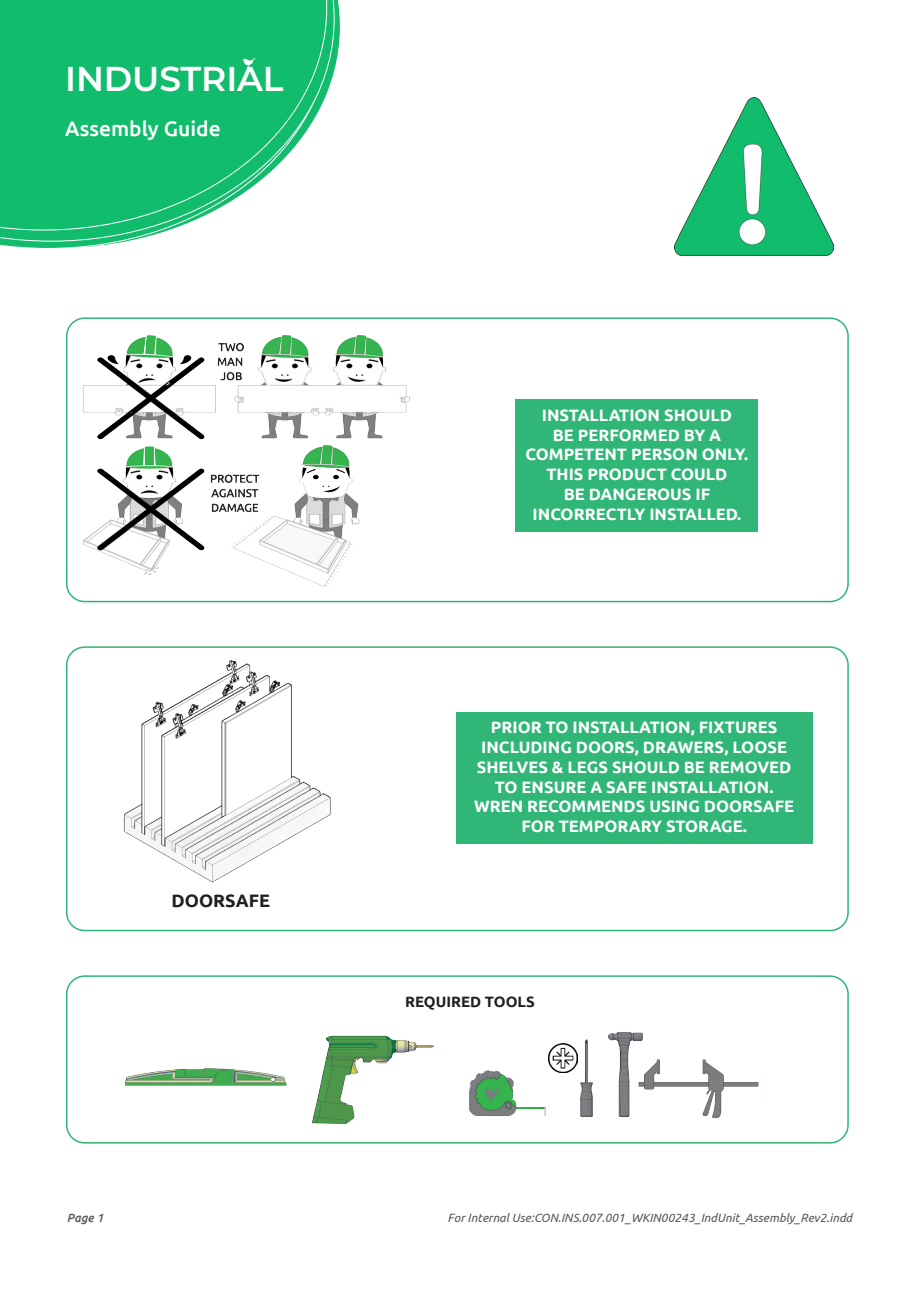
<style>
.page{position:relative;width:919px;height:1289px;background:#fff}
.page>*{position:absolute;margin:0;border:0;box-sizing:border-box;transform-origin:0 0}
.t1{font:600 34.5px "Montserrat";letter-spacing:-.005em;color:#fff}
.t2{font:500 21px "Ubuntu";color:#fff}
.t3{font:700 18px "Ubuntu";color:#231f20}
.t4{font:700 16.5px/19.8px "Ubuntu";color:#fff;text-align:center}
.t5{font:700 15px "Ubuntu";color:#231f20}
.t6{font:italic 12px "Ubuntu";color:#57585a}
.t7{font:italic 500 12px "Ubuntu";color:#57585a}
</style>
<div class="page">
<svg style="left:334px;top:0;width:7px;height:73px"></svg>
<svg style="left:0;top:241px;width:130px;height:8px"></svg>
<svg style="left:0;top:0;width:334px;height:241px"></svg>
<svg style="left:0;top:0;width:327px;height:230px;background:#2cc37d"></svg>
<div style="left:66px;top:975px;width:782px;height:168px;border:2px solid #30b676;border-radius:18px"></div>
<img style="left:66px;top:317px;width:349px;height:274px">
<img style="left:123px;top:660px;width:208px;height:224px">
<img style="left:675px;top:98px;width:158px;height:157px">
<img style="left:125px;top:1032px;width:507px;height:92px">
<img style="left:632px;top:1032px;width:132px;height:112px">
<img style="left:549px;top:1043px;width:28px;height:29px">
<div style="left:66px;top:646px;width:782px;height:285px;border:2px solid #30b676;border-radius:18px"></div>
<div style="left:516px;top:399px;width:242px;height:73px;background:#30b676"></div>
<div style="left:516px;top:459px;width:242px;height:72px;background:#30b676"></div>
<div style="left:455px;top:712px;width:357px;height:92px;background:#30b676"></div>
<div style="left:455px;top:791px;width:357px;height:52px;background:#30b676"></div>
<svg style="left:242px;top:57px;width:14px;height:11px"></svg>
<p class="t1" style="left:65px;top:54px;width:220px">INDUSTRIAL</p>
<p class="t2" style="left:65px;top:115px;width:157px">Assembly Guide</p>
<p class="t3" style="left:171px;top:889px;width:100px">DOORSAFE</p>
<p class="t4" style="left:525px;top:405px;width:224px">INSTALLATION SHOULD<br>BE PERFORMED BY A<br>COMPETENT PERSON ONLY.</p>
<p class="t4" style="left:532px;top:464px;width:210px">THIS PRODUCT COULD<br>BE DANGEROUS IF<br>INCORRECTLY INSTALLED.</p>
<p class="t4" style="left:477px;top:717px;width:316px">PRIOR TO INSTALLATION, FIXTURES<br>INCLUDING DOORS, DRAWERS, LOOSE<br>SHELVES &amp; LEGS SHOULD BE REMOVED<br>TO ENSURE A SAFE INSTALLATION.</p>
<p class="t4" style="left:474px;top:796px;width:321px">WREN RECOMMENDS USING DOORSAFE<br>FOR TEMPORARY STORAGE.</p>
<p class="t5" style="left:405px;top:992px;width:131px">REQUIRED TOOLS</p>
<p class="t7" style="left:67px;top:1210px;width:38px">Page 1</p>
<p class="t6" style="left:447px;top:1210px;width:406px">For Internal Use:CON.INS.007.001_WKIN00243_IndUnit_Assembly_Rev2.indd</p>
</div>
